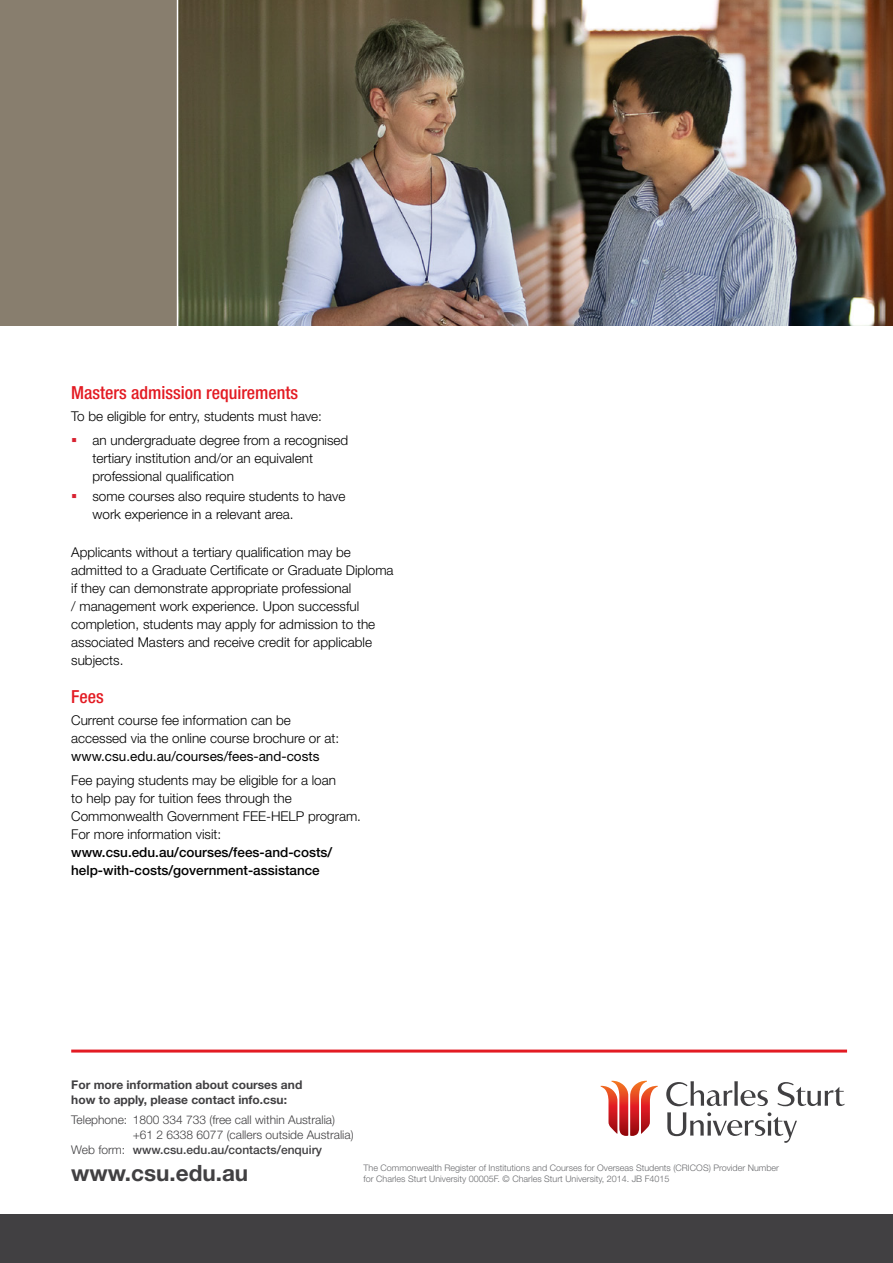
<style>
.page{position:relative;width:893px;height:1263px;background:#fff}
.page>*{position:absolute;margin:0;border:0;box-sizing:border-box;transform-origin:0 0}
.t1{font:700 22.5px "Helvetica Neue LT Std";color:#414042}
.t2{font:500 condensed 18px "Helvetica Neue LT Std";color:#e31b23}
.t3{font:300 13.5px/18px "Helvetica Neue LT Std";color:#000}
.t4{font:500 13.5px/18px "Helvetica Neue LT Std";color:#000}
.t5{font:13.5px "Helvetica Neue LT Std";color:#000}
.t6{font:300 12px "Helvetica Neue LT Std";color:#414042}
.t7{font:700 12px/15px "Helvetica Neue LT Std";color:#414042}
.t8{font:500 12px "Helvetica Neue LT Std";color:#414042}
.t9{font:300 9px/10.8px "Helvetica Neue LT Std";color:#696a6d}
.s1{font-weight:300}
</style>
<div class="page">
<div style="left:0;top:0;width:178px;height:325px;background:#887e6e"></div>
<img style="left:178px;top:0;width:715px;height:325px">
<div style="left:0;top:1214px;width:893px;height:49px;background:#414042"></div>
<svg style="left:666px;top:1081px;width:102px;height:25px"></svg>
<svg style="left:667px;top:1112px;width:130px;height:31px"></svg>
<svg style="left:777px;top:1082px;width:68px;height:24px"></svg>
<svg style="left:601px;top:1081px;width:57px;height:55px"></svg>
<hr style="left:71px;top:1049px;width:776px;height:3px;background:#e31b23">
<hr style="left:177px;top:0;width:1px;height:331px;background:#fff">
<h2 class="t2" style="left:71px;top:381px;width:229px">Masters admission requirements</h2>
<p class="t3" style="left:92px;top:403px;width:257px;line-height:24.5px;text-indent:-21px">To be eligible for entry, students must have:<br>an undergraduate degree from a recognised</p>
<p class="t3" style="left:92px;top:449px;width:222px">tertiary institution and/or an equivalent professional qualification</p>
<p class="t3" style="left:92px;top:487px;width:255px">some courses also require students to have work experience in a relevant area.</p>
<p class="t3" style="left:71px;top:543px;width:324px">Applicants without a tertiary qualification may be admitted to a Graduate Certificate or Graduate Diploma if they can demonstrate appropriate professional<br>/ management work experience. Upon successful completion, students may apply for admission to the associated Masters and receive credit for applicable subjects.</p>
<h2 class="t2" style="left:71px;top:685px;width:34px">Fees</h2>
<p class="t3" style="left:71px;top:711px;width:269px">Current course fee information can be accessed via the online course brochure or at:</p>
<p class="t5" style="left:71px;top:748px;width:250px">www.csu.edu.au/courses/fees-and-costs</p>
<p class="t3" style="left:71px;top:771px;width:291px">Fee paying students may be eligible for a loan<br>to help pay for tuition fees through the Commonwealth Government FEE-HELP program.<br>For more information visit:</p>
<p class="t4" style="left:71px;top:843px;width:263px">www.csu.edu.au/courses/fees-and-costs/ help-with-costs/government-assistance</p>
<p class="t7" style="left:71px;top:1077px;width:233px">For more information about courses and how to apply, please contact info.csu:</p>
<p class="t6" style="left:71px;top:1112px;width:265px">Telephone: 1800 334 733 (free call within Australia)</p>
<p class="t6" style="left:133px;top:1127px;width:222px">+61 2 6338 6077 (callers outside Australia)</p>
<p class="t8" style="left:71px;top:1142px;width:252px"><span class="s1">Web form:</span> www.csu.edu.au/contacts/enquiry</p>
<h1 class="t1" style="left:71px;top:1159px;width:179px">www.csu.edu.au</h1>
<p class="t9" style="left:364px;top:1162px;width:417px">The Commonwealth Register of Institutions and Courses for Overseas Students (CRICOS) Provider Number for Charles Sturt University 00005F. © Charles Sturt University, 2014. JB F4015</p>
</div>
